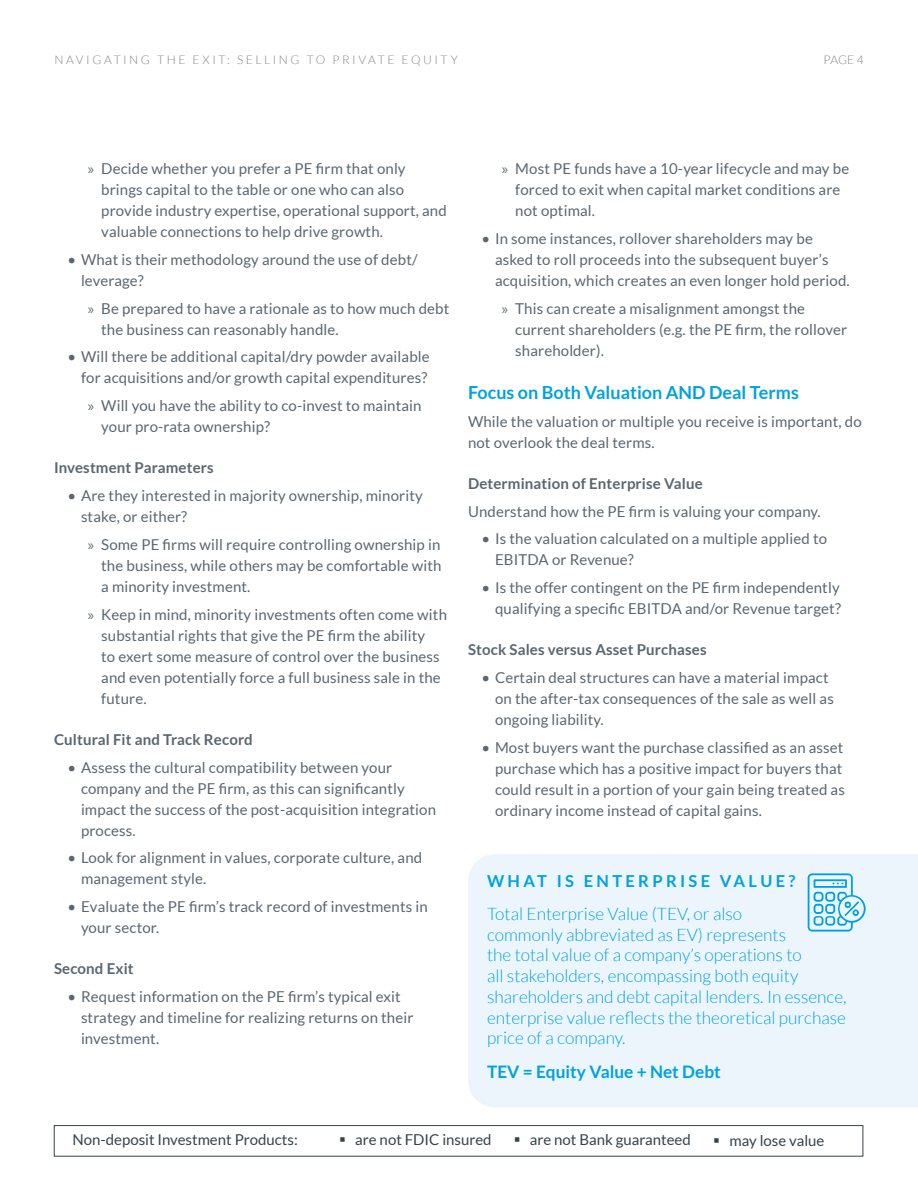
<style>
.page{position:relative;width:918px;height:1188px;background:#fff}
.page>*{position:absolute;margin:0;border:0;box-sizing:border-box;transform-origin:0 0}
.Emphasis_Header_299{font:700 18px "Lato";color:#00a2df}
.Call_Out_Cyan_18{font:300 17.25px/20.7px "Lato";color:#00a2df}
.Call_Out_Cyan_18-2{font:700 17.25px "Lato";color:#00a2df}
.Callout_Header_Bold{font:700 16.5px "Lato";letter-spacing:.2em;color:#00a2df}
.Body_Copy_10_Grey{font:15px/21px "Lato";letter-spacing:.01em;color:#5a6670}
.Body_Copy_10_Grey-2{font:700 15px "Lato";letter-spacing:.01em;color:#5a6670}
.t1{font:15px "Lato";color:#37424b}
.Body{font:300 12px "Lato";letter-spacing:.21em;color:#808285}
.s1{font-family:"Myriad Pro"}
</style>
<div class="page">
<div style="left:54px;top:1125px;width:809px;height:31px;border:1px solid #37424b"></div>
<div style="left:468px;top:854px;width:450px;height:253px;background:#edf5fc"></div>
<svg style="left:808px;top:873px;width:58px;height:58px;background:#a6dbf3"></svg>
<p class="Body" style="left:54px;top:53px;width:405px">NAVIGATING THE EXIT: SELLING TO PRIVATE EQUITY</p>
<p class="Body" style="left:824px;top:53px;width:42px">PAGE 4</p>
<p class="Body_Copy_10_Grey" style="left:101px;top:158px;width:347px;text-indent:-14px"><span class="s1">»</span> Decide whether you prefer a PE firm that only brings capital to the table or one who can also provide industry expertise, operational support, and valuable connections to help drive growth.</p>
<p class="Body_Copy_10_Grey" style="left:81px;top:249px;width:338px;text-indent:-14px">• What is their methodology around the use of debt/ leverage?</p>
<p class="Body_Copy_10_Grey" style="left:101px;top:298px;width:350px;text-indent:-14px"><span class="s1">»</span> Be prepared to have a rationale as to how much debt the business can reasonably handle.</p>
<p class="Body_Copy_10_Grey" style="left:68px;top:346px;width:364px;text-align:right">• Will there be additional capital/dry powder available for acquisitions and/or growth capital expenditures?</p>
<p class="Body_Copy_10_Grey" style="left:101px;top:395px;width:322px;text-indent:-14px"><span class="s1">»</span> Will you have the ability to co-invest to maintain your pro-rata ownership?</p>
<p class="Body_Copy_10_Grey-2" style="left:54px;top:459px;width:161px">Investment Parameters</p>
<p class="Body_Copy_10_Grey" style="left:81px;top:485px;width:343px;text-indent:-14px">• Are they interested in majority ownership, minority stake, or either?</p>
<p class="Body_Copy_10_Grey" style="left:101px;top:534px;width:342px;text-align:justify;text-indent:-14px"><span class="s1">»</span> Some PE firms will require controlling ownership in the business, while others may be comfortable with a minority investment.</p>
<p class="Body_Copy_10_Grey" style="left:101px;top:604px;width:347px;text-indent:-14px"><span class="s1">»</span> Keep in mind, minority investments often come with substantial rights that give the PE firm the ability<br>to exert some measure of control over the business and even potentially force a full business sale in the future.</p>
<p class="Body_Copy_10_Grey-2" style="left:54px;top:731px;width:200px">Cultural Fit and Track Record</p>
<p class="Body_Copy_10_Grey" style="left:81px;top:757px;width:357px;text-indent:-14px">• Assess the cultural compatibility between your company and the PE firm, as this can significantly impact the success of the post-acquisition integration process.</p>
<p class="Body_Copy_10_Grey" style="left:81px;top:847px;width:343px;text-indent:-14px">• Look for alignment in values, corporate culture, and management style.</p>
<p class="Body_Copy_10_Grey" style="left:81px;top:896px;width:348px;text-indent:-14px">• Evaluate the PE firm’s track record of investments in your sector.</p>
<p class="Body_Copy_10_Grey-2" style="left:54px;top:960px;width:81px">Second Exit</p>
<p class="Body_Copy_10_Grey" style="left:81px;top:986px;width:334px;text-indent:-14px">• Request information on the PE firm’s typical exit strategy and timeline for realizing returns on their investment.</p>
<p class="Body_Copy_10_Grey" style="left:515px;top:158px;width:335px;text-indent:-14px"><span class="s1">»</span> Most PE funds have a 10-year lifecycle and may be forced to exit when capital market conditions are not optimal.</p>
<p class="Body_Copy_10_Grey" style="left:495px;top:228px;width:356px;text-indent:-14px">• In some instances, rollover shareholders may be asked to roll proceeds into the subsequent buyer’s acquisition, which creates an even longer hold period.</p>
<p class="Body_Copy_10_Grey" style="left:515px;top:298px;width:333px;text-indent:-14px"><span class="s1">»</span> This can create a misalignment amongst the current shareholders (e.g. the PE firm, the rollover shareholder).</p>
<p class="Emphasis_Header_299" style="left:468px;top:382px;width:332px">Focus on Both Valuation AND Deal Terms</p>
<p class="Body_Copy_10_Grey" style="left:468px;top:410px;width:395px">While the valuation or multiple you receive is important, do not overlook the deal terms.</p>
<p class="Body_Copy_10_Grey-2" style="left:468px;top:475px;width:236px">Determination of Enterprise Value</p>
<p class="Body_Copy_10_Grey" style="left:468px;top:500px;width:354px">Understand how the PE firm is valuing your company.</p>
<p class="Body_Copy_10_Grey" style="left:495px;top:528px;width:334px;text-indent:-14px">• Is the valuation calculated on a multiple applied to<br>EBITDA or Revenue?</p>
<p class="Body_Copy_10_Grey" style="left:482px;top:577px;width:361px;text-align:right">• Is the offer contingent on the PE firm independently qualifying a specific EBITDA and/or Revenue target?</p>
<p class="Body_Copy_10_Grey-2" style="left:468px;top:641px;width:240px">Stock Sales versus Asset Purchases</p>
<p class="Body_Copy_10_Grey" style="left:495px;top:667px;width:340px;text-indent:-14px">• Certain deal structures can have a material impact on the after-tax consequences of the sale as well as ongoing liability.</p>
<p class="Body_Copy_10_Grey" style="left:495px;top:737px;width:351px;text-indent:-14px">• Most buyers want the purchase classified as an asset purchase which has a positive impact for buyers that could result in a portion of your gain being treated as ordinary income instead of capital gains.</p>
<p class="Callout_Header_Bold" style="left:487px;top:871px;width:310px">WHAT IS ENTERPRISE VALUE?</p>
<p class="Call_Out_Cyan_18" style="left:487px;top:904px;width:361px">Total Enterprise Value (TEV, or also<br>commonly abbreviated as EV) represents<br>the total value of a company’s operations to<br>all stakeholders, encompassing both equity shareholders and debt capital lenders. In essence, enterprise value reflects the theoretical purchase price of a company.</p>
<p class="Call_Out_Cyan_18-2" style="left:487px;top:1062px;width:235px">TEV = Equity Value + Net Debt</p>
<p class="t1" style="left:73px;top:1132px;width:227px">Non-deposit Investment Products:</p>
<p class="t1" style="left:339px;top:1132px;width:154px">▪ are not FDIC insured</p>
<p class="t1" style="left:514px;top:1132px;width:179px">▪ are not Bank guaranteed</p>
<p class="t1" style="left:713px;top:1132px;width:113px">▪ may lose value</p>
</div>
